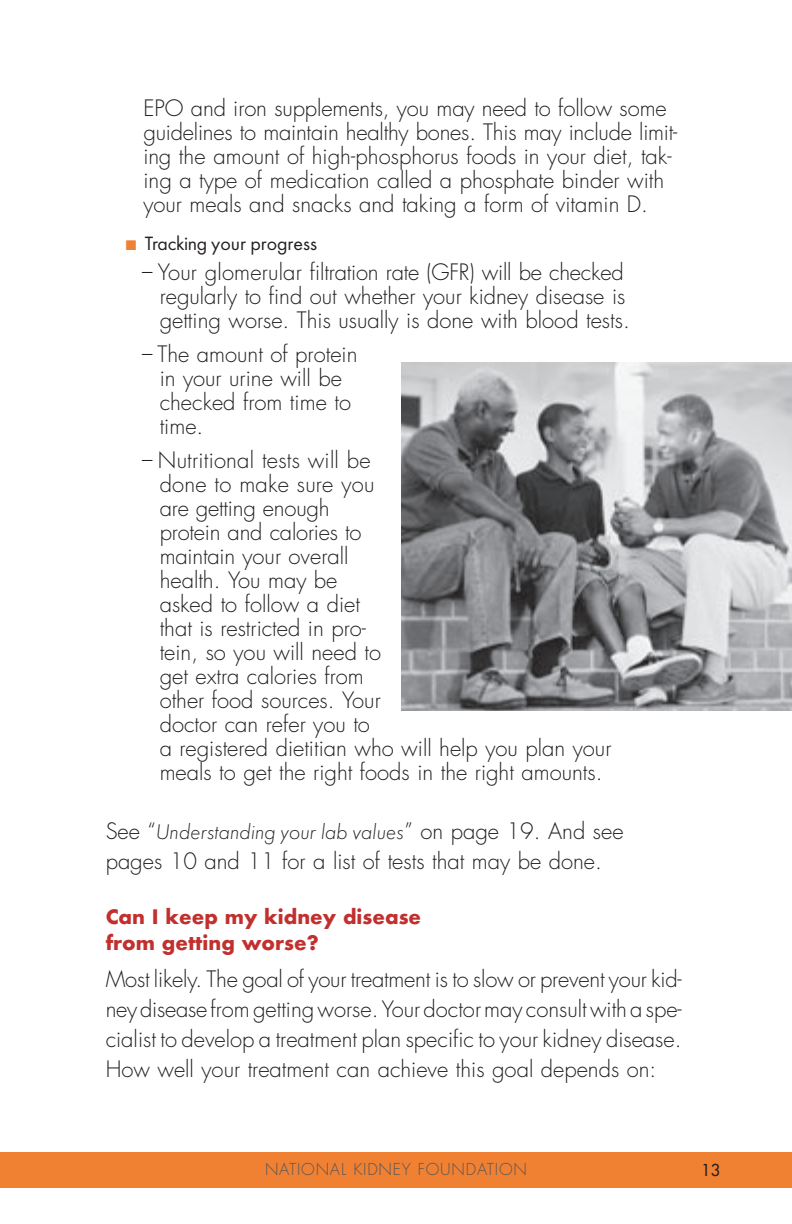
<style>
.page{position:relative;width:792px;height:1224px;background:#fff}
.page>*{position:absolute;margin:0;border:0;box-sizing:border-box;transform-origin:0 0}
.t1{font:300 22px/24px "Futura";color:#231f20}
.t2{font:22px "Futura Lgt Itl";color:#231f20}
.t3{font:22px/26px "Futura Bld";color:#c1302e}
.t4{font:20px "Futura";color:#231f20}
.t5{font:300 16px "Futura";letter-spacing:.05em;color:#57585a}
.t6{font:16px "Futura";color:#231f20}
.t7{font:300 14px "Futura";color:#57585a}
.s1{color:#f08032}
.s2{font-weight:400}
.s3{font-family:"Futura";font-weight:300}
</style>
<div class="page">
<div style="left:0;top:1152px;width:792px;height:36px;background:#f08032"></div>
<img style="left:401px;top:362px;width:391px;height:349px">
<p class="t1" style="left:143px;top:96px;width:536px">EPO and iron supplements, you may need to follow some guidelines to maintain healthy bones. This may include limit&shy;ing the amount of high-phosphorus foods in your diet, tak&shy;ing a type of medication called a phosphate binder with your meals and snacks and taking a form of vitamin D.</p>
<p class="t4" style="left:126px;top:230px;width:193px"><span class="s1">■</span> Tracking your progress</p>
<p class="t1" style="left:160px;top:261px;width:472px;text-indent:-18px"><span class="s2">–</span> Your glomerular filtration rate (GFR) will be checked regularly to find out whether your kidney disease is getting worse. This usually is done with blood tests.</p>
<p class="t1" style="left:160px;top:343px;width:199px;text-indent:-18px"><span class="s2">–</span> The amount of protein in your urine will be checked from time to time.</p>
<p class="t1" style="left:160px;top:449px;width:453px;text-indent:-18px"><span class="s2">–</span> Nutritional tests will be<br>done to make sure you<br>are getting enough<br>protein and calories to<br>maintain your overall<br>health. You may be<br>asked to follow a diet<br>that is restricted in pro-<br>tein, so you will need to<br>get extra calories from<br>other food sources. Your<br>doctor can refer you to<br>a registered dietitian who will help you plan your meals to get the right foods in the right amounts.</p>
<p class="t2" style="left:106px;top:817px;width:519px"><span class="s3">See “</span>Understanding your lab values<span class="s3">” on page 19. And see</span></p>
<p class="t1" style="left:106px;top:850px;width:498px">pages 10 and 11 for a list of tests that may be done.</p>
<p class="t3" style="left:106px;top:905px;width:317px">Can I keep my kidney disease from getting worse?</p>
<p class="t1" style="left:106px;top:965px;width:578px;line-height:30px;text-align:justify">Most likely. The goal of your treatment is to slow or prevent your kid&shy;ney disease from getting worse. Your doctor may consult with a spe&shy;cialist to develop a treatment plan specific to your kidney disease.<br>How well your treatment can achieve this goal depends on:</p>
<p class="t7" style="left:279px;top:1159px;width:165px">National Kidney Foundation</p>
<p class="t6" style="left:700px;top:1159px;width:22px">1313</p>
<p class="t5" style="left:265px;top:1160px;width:263px">NATIONAL KIDNEY FOUNDATION</p>
</div>
